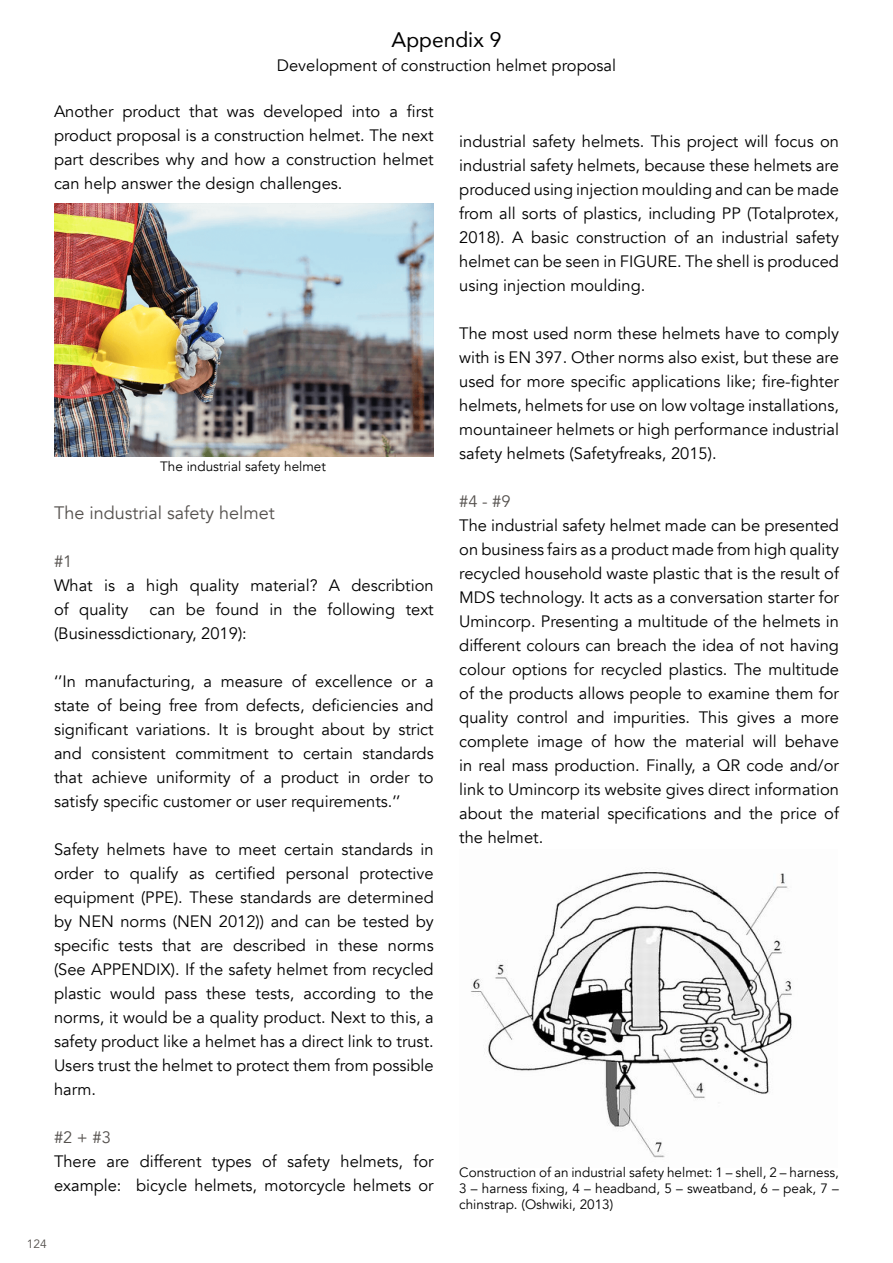
<style>
.page{position:relative;width:893px;height:1263px;background:#fff}
.page>*{position:absolute;margin:0;border:0;box-sizing:border-box;transform-origin:0 0}
.t1{font:21px "Avenir";color:#000}
.t2{font:18px "Avenir";color:#54504d}
.t3{font:16.5px/24px "Avenir";color:#000;text-align:justify}
.t4{font:16.5px "Avenir";color:#54504d}
.t5{font:13.5px/16.2px "Avenir";color:#000;text-align:justify}
.t6{font:12px "Avenir";color:#54504d}
</style>
<div class="page">
<img style="left:471px;top:872px;width:321px;height:286px">
<img style="left:54px;top:203px;width:380px;height:253px">
<p class="t1" style="left:392px;top:22px;width:111px">Appendix 9</p>
<p class="t3" style="left:277px;top:53px;width:341px">Development of construction helmet proposal</p>
<p class="t3" style="left:54px;top:99px;width:381px">Another product that was developed into a first product proposal is a construction helmet. The next part describes why and how a construction helmet can help answer the design challenges.</p>
<p class="t5" style="left:160px;top:458px;width:167px">The industrial safety helmet</p>
<p class="t3" style="left:459px;top:130px;width:381px">industrial safety helmets. This project will focus on industrial safety helmets, because these helmets are produced using injection moulding and can be made from all sorts of plastics, including PP (Totalprotex, 2018). A basic construction of an industrial safety helmet can be seen in FIGURE. The shell is produced using injection moulding.</p>
<p class="t3" style="left:459px;top:322px;width:381px">The most used norm these helmets have to comply with is EN 397. Other norms also exist, but these are used for more specific applications like; fire-fighter helmets, helmets for use on low voltage installations, mountaineer helmets or high performance industrial safety helmets (Safetyfreaks, 2015).</p>
<p class="t4" style="left:459px;top:491px;width:53px">#4 - #9</p>
<p class="t3" style="left:459px;top:513px;width:381px">The industrial safety helmet made can be presented on business fairs as a product made from high quality recycled household waste plastic that is the result of MDS technology. It acts as a conversation starter for Umincorp. Presenting a multitude of the helmets in different colours can breach the idea of not having colour options for recycled plastics. The multitude of the products allows people to examine them for quality control and impurities. This gives a more complete image of how the material will behave in real mass production. Finally, a QR code and/or link to Umincorp its website gives direct information about the material specifications and the price of the helmet.</p>
<p class="t2" style="left:54px;top:502px;width:222px">The industrial safety helmet</p>
<p class="t4" style="left:54px;top:552px;width:20px">#1</p>
<p class="t3" style="left:54px;top:574px;width:381px">What is a high quality material? A describtion of quality</p>
<p class="t3" style="left:54px;top:598px;width:381px;text-indent:96px">can be found in the following text (Businessdictionary, 2019):</p>
<p class="t3" style="left:54px;top:670px;width:381px">‘’In manufacturing, a measure of excellence or a state of being free from defects, deficiencies and significant variations. It is brought about by strict and consistent commitment to certain standards that achieve uniformity of a product in order to satisfy specific customer or user requirements.’’</p>
<p class="t3" style="left:54px;top:838px;width:381px">Safety helmets have to meet certain standards in order to qualify as certified personal protective equipment (PPE). These standards are determined by NEN norms (NEN 2012)) and can be tested by specific tests that are described in these norms (See APPENDIX). If the safety helmet from recycled plastic would pass these tests, according to the norms, it would be a quality product. Next to this, a safety product like a helmet has a direct link to trust.<br>Users trust the helmet to protect them from possible harm.</p>
<p class="t4" style="left:54px;top:1128px;width:58px">#2 + #3</p>
<p class="t3" style="left:54px;top:1150px;width:381px">There are different types of safety helmets, for example: bicycle helmets, motorcycle helmets or</p>
<p class="t5" style="left:459px;top:1164px;width:381px">Construction of an industrial safety helmet: 1 – shell, 2 – harness, 3 – harness fixing, 4 – headband, 5 – sweatband, 6 – peak, 7 – chinstrap. (Oshwiki, 2013)</p>
<p class="t6" style="left:27px;top:1237px;width:22px">124</p>
</div>
